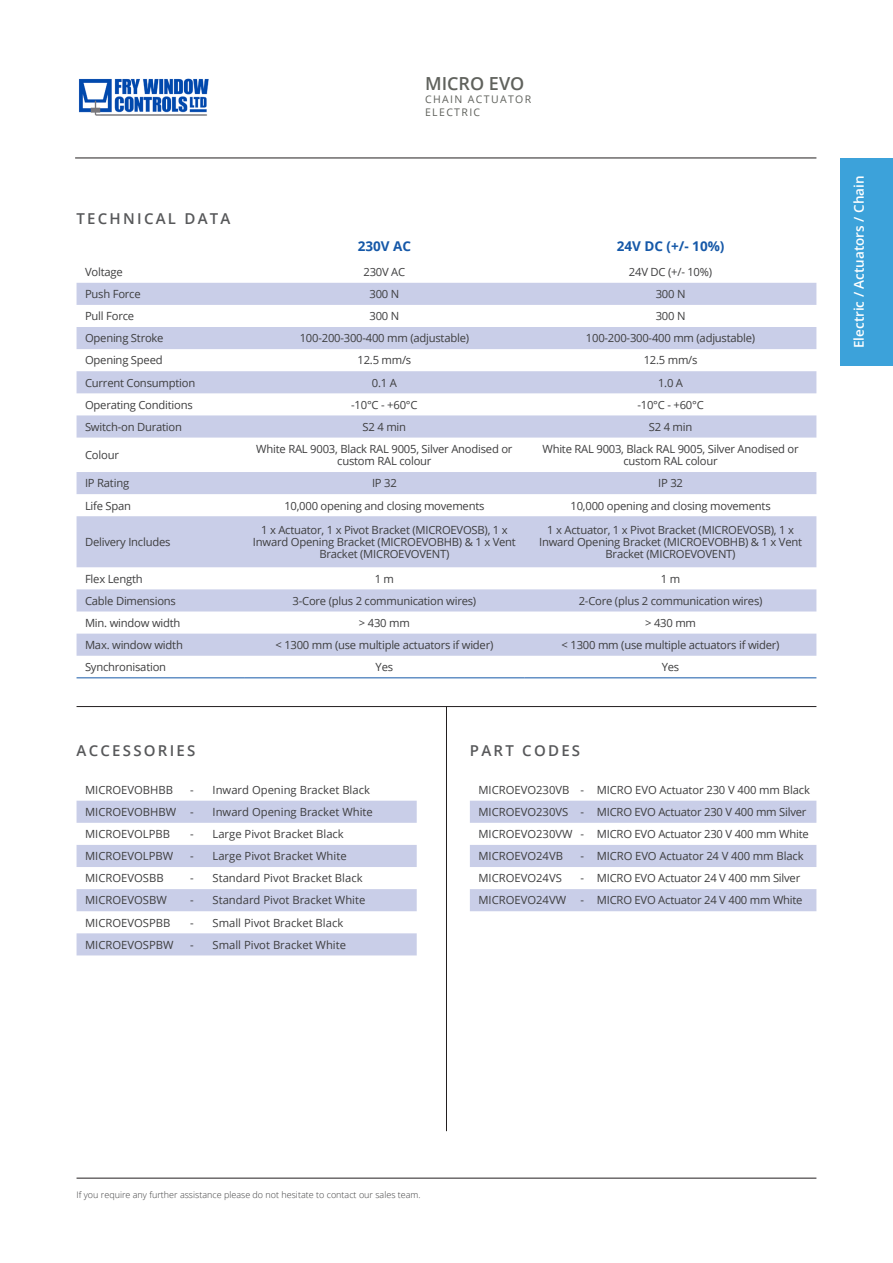
<style>
.page{position:relative;width:893px;height:1263px;background:#fff}
.page>*{position:absolute;margin:0;border:0;box-sizing:border-box;transform-origin:0 0}
.t1{font:600 18px "Open Sans";color:#60625d}
.t2{font:600 15px "Open Sans";letter-spacing:.15em;color:#57585a}
.t3{font:600 13.5px "Open Sans";color:#fff}
.t4{font:700 13.5px "Open Sans";color:#1558a8}
.t5{font:11.25px/12px "Open Sans";letter-spacing:-.02em;color:#3e3e3f;text-align:center}
.t6{font:11.25px "Open Sans";color:#3e3e3f}
.t7{font:10.5px "Open Sans";letter-spacing:.13em;color:#60625d}
.t8{font:300 9px "Open Sans";color:#3e3e3f}
</style>
<div class="page">
<svg style="left:77px;top:283px;width:739px;height:373px;fill:#c9cee8"></svg>
<hr style="left:77px;top:678px;width:167px;height:1px;background:#1558a8">
<hr style="left:244px;top:678px;width:281px;height:1px;background:#1558a8">
<hr style="left:525px;top:678px;width:291px;height:1px;background:#1558a8">
<hr style="left:75px;top:158px;width:741px;height:1px;background:#231f20">
<hr style="left:77px;top:1178px;width:739px;height:1px;background:#231f20">
<hr style="left:77px;top:706px;width:739px;height:1px;background:#231f20">
<hr style="left:446px;top:706px;width:1px;height:425px;background:#231f20">
<svg style="left:77px;top:801px;width:340px;height:154px;fill:#c9cee8"></svg>
<svg style="left:470px;top:801px;width:346px;height:110px"></svg>
<div style="left:840px;top:158px;width:53px;height:208px;background:#3ca2da"></div>
<img style="left:79px;top:78px;width:130px;height:38px">
<p class="t2" style="left:77px;top:208px;width:155px">TECHNICAL DATA</p>
<p class="t1" style="left:425px;top:71px;width:101px">MICRO EVO</p>
<p class="t7" style="left:425px;top:92px;width:108px">CHAIN ACTUATOR</p>
<p class="t7" style="left:425px;top:105px;width:57px">ELECTRIC</p>
<p class="t4" style="left:358px;top:236px;width:55px">230V AC</p>
<p class="t4" style="left:617px;top:236px;width:109px">24V DC (+/- 10%)</p>
<p class="t5" style="left:85px;top:266px;width:39px">Voltage</p>
<p class="t5" style="left:363px;top:266px;width:43px">230V AC</p>
<p class="t5" style="left:629px;top:266px;width:85px">24V DC (+/- 10%)</p>
<p class="t5" style="left:85px;top:288px;width:57px">Push Force</p>
<p class="t5" style="left:369px;top:288px;width:31px">300 N</p>
<p class="t5" style="left:656px;top:288px;width:31px">300 N</p>
<p class="t5" style="left:85px;top:310px;width:51px">Pull Force</p>
<p class="t5" style="left:369px;top:310px;width:31px">300 N</p>
<p class="t5" style="left:656px;top:310px;width:31px">300 N</p>
<p class="t5" style="left:85px;top:332px;width:80px">Opening Stroke</p>
<p class="t5" style="left:300px;top:332px;width:171px">100-200-300-400 mm (adjustable)</p>
<p class="t5" style="left:586px;top:332px;width:171px">100-200-300-400 mm (adjustable)</p>
<p class="t5" style="left:85px;top:354px;width:79px">Opening Speed</p>
<p class="t5" style="left:357px;top:354px;width:55px">12.5 mm/s</p>
<p class="t5" style="left:644px;top:354px;width:55px">12.5 mm/s</p>
<p class="t5" style="left:85px;top:376px;width:112px">Current Consumption</p>
<p class="t5" style="left:372px;top:376px;width:27px">0.1 A</p>
<p class="t5" style="left:658px;top:376px;width:27px">1.0 A</p>
<p class="t5" style="left:85px;top:398px;width:109px">Operating Conditions</p>
<p class="t5" style="left:351px;top:398px;width:68px">-10°C - +60°C</p>
<p class="t5" style="left:637px;top:398px;width:68px">-10°C - +60°C</p>
<p class="t5" style="left:85px;top:420px;width:98px">Switch-on Duration</p>
<p class="t5" style="left:363px;top:420px;width:45px">S2 4 min</p>
<p class="t5" style="left:649px;top:420px;width:45px">S2 4 min</p>
<p class="t5" style="left:85px;top:449px;width:35px">Colour</p>
<p class="t5" style="left:256px;top:443px;width:258px">White RAL 9003, Black RAL 9005, Silver Anodised or custom RAL colour</p>
<p class="t5" style="left:542px;top:443px;width:258px">White RAL 9003, Black RAL 9005, Silver Anodised or custom RAL colour</p>
<p class="t5" style="left:85px;top:477px;width:46px">IP Rating</p>
<p class="t5" style="left:372px;top:477px;width:26px">IP 32</p>
<p class="t5" style="left:658px;top:477px;width:26px">IP 32</p>
<p class="t5" style="left:85px;top:499px;width:48px">Life Span</p>
<p class="t5" style="left:284px;top:499px;width:202px">10,000 opening and closing movements</p>
<p class="t5" style="left:570px;top:499px;width:202px">10,000 opening and closing movements</p>
<p class="t5" style="left:85px;top:536px;width:87px">Delivery Includes</p>
<p class="t5" style="left:253px;top:524px;width:264px">1 x Actuator, 1 x Pivot Bracket (MICROEVOSB), 1 x<br>Inward Opening Bracket (MICROEVOBHB) &amp; 1 x Vent<br>Bracket (MICROEVOVENT)</p>
<p class="t5" style="left:539px;top:524px;width:264px">1 x Actuator, 1 x Pivot Bracket (MICROEVOSB), 1 x<br>Inward Opening Bracket (MICROEVOBHB) &amp; 1 x Vent<br>Bracket (MICROEVOVENT)</p>
<p class="t5" style="left:85px;top:572px;width:59px">Flex Length</p>
<p class="t5" style="left:375px;top:572px;width:21px">1 m</p>
<p class="t5" style="left:661px;top:572px;width:21px">1 m</p>
<p class="t5" style="left:85px;top:594px;width:92px">Cable Dimensions</p>
<p class="t5" style="left:293px;top:594px;width:185px">3-Core (plus 2 communication wires)</p>
<p class="t5" style="left:579px;top:594px;width:185px">2-Core (plus 2 communication wires)</p>
<p class="t5" style="left:85px;top:616px;width:97px">Min. window width</p>
<p class="t5" style="left:359px;top:616px;width:52px">&gt; 430 mm</p>
<p class="t5" style="left:645px;top:616px;width:52px">&gt; 430 mm</p>
<p class="t5" style="left:85px;top:639px;width:99px">Max. window width</p>
<p class="t5" style="left:275px;top:639px;width:219px">&lt; 1300 mm (use multiple actuators if wider)</p>
<p class="t5" style="left:562px;top:639px;width:219px">&lt; 1300 mm (use multiple actuators if wider)</p>
<p class="t5" style="left:85px;top:661px;width:83px">Synchronisation</p>
<p class="t5" style="left:376px;top:661px;width:19px">Yes</p>
<p class="t5" style="left:662px;top:661px;width:19px">Yes</p>
<p class="t2" style="left:77px;top:740px;width:120px">ACCESSORIES</p>
<p class="t2" style="left:470px;top:740px;width:112px">PART CODES</p>
<p class="t6" style="left:85px;top:782px;width:89px">MICROEVOBHBB</p>
<p class="t6" style="left:190px;top:782px;width:181px">- Inward Opening Bracket Black</p>
<p class="t6" style="left:85px;top:804px;width:110px">MICROEVOBHBW -</p>
<p class="t6" style="left:213px;top:804px;width:162px">Inward Opening Bracket White</p>
<p class="t6" style="left:85px;top:826px;width:87px">MICROEVOLPBB</p>
<p class="t6" style="left:190px;top:826px;width:155px">- Large Pivot Bracket Black</p>
<p class="t6" style="left:85px;top:848px;width:90px">MICROEVOLPBW</p>
<p class="t6" style="left:190px;top:848px;width:158px">- Large Pivot Bracket White</p>
<p class="t6" style="left:85px;top:870px;width:80px">MICROEVOSBB</p>
<p class="t6" style="left:190px;top:870px;width:174px">- Standard Pivot Bracket Black</p>
<p class="t6" style="left:85px;top:893px;width:83px">MICROEVOSBW</p>
<p class="t6" style="left:190px;top:893px;width:177px">- Standard Pivot Bracket White</p>
<p class="t6" style="left:85px;top:915px;width:87px">MICROEVOSPBB</p>
<p class="t6" style="left:190px;top:915px;width:155px">- Small Pivot Bracket Black</p>
<p class="t6" style="left:85px;top:937px;width:90px">MICROEVOSPBW</p>
<p class="t6" style="left:190px;top:937px;width:158px">- Small Pivot Bracket White</p>
<p class="t5" style="left:478px;top:783px;width:333px">MICROEVO230VB - MICRO EVO Actuator 230 V 400 mm Black</p>
<p class="t5" style="left:478px;top:806px;width:330px">MICROEVO230VS - MICRO EVO Actuator 230 V 400 mm Silver</p>
<p class="t5" style="left:478px;top:828px;width:332px">MICROEVO230VW - MICRO EVO Actuator 230 V 400 mm White</p>
<p class="t6" style="left:478px;top:848px;width:86px">MICROEVO24VB</p>
<p class="t5" style="left:580px;top:850px;width:225px">- MICRO EVO Actuator 24 V 400 mm Black</p>
<p class="t6" style="left:478px;top:870px;width:85px">MICROEVO24VS</p>
<p class="t5" style="left:580px;top:872px;width:221px">- MICRO EVO Actuator 24 V 400 mm Silver</p>
<p class="t6" style="left:478px;top:893px;width:89px">MICROEVO24VW</p>
<p class="t5" style="left:580px;top:894px;width:224px">- MICRO EVO Actuator 24 V 400 mm White</p>
<p class="t3" style="left:850px;top:348px;width:174px;rotate:-90deg">Electric / Actuators / Chain</p>
<p class="t8" style="left:77px;top:1189px;width:346px">If you require any further assistance please do not hesitate to contact our sales team.</p>
</div>
